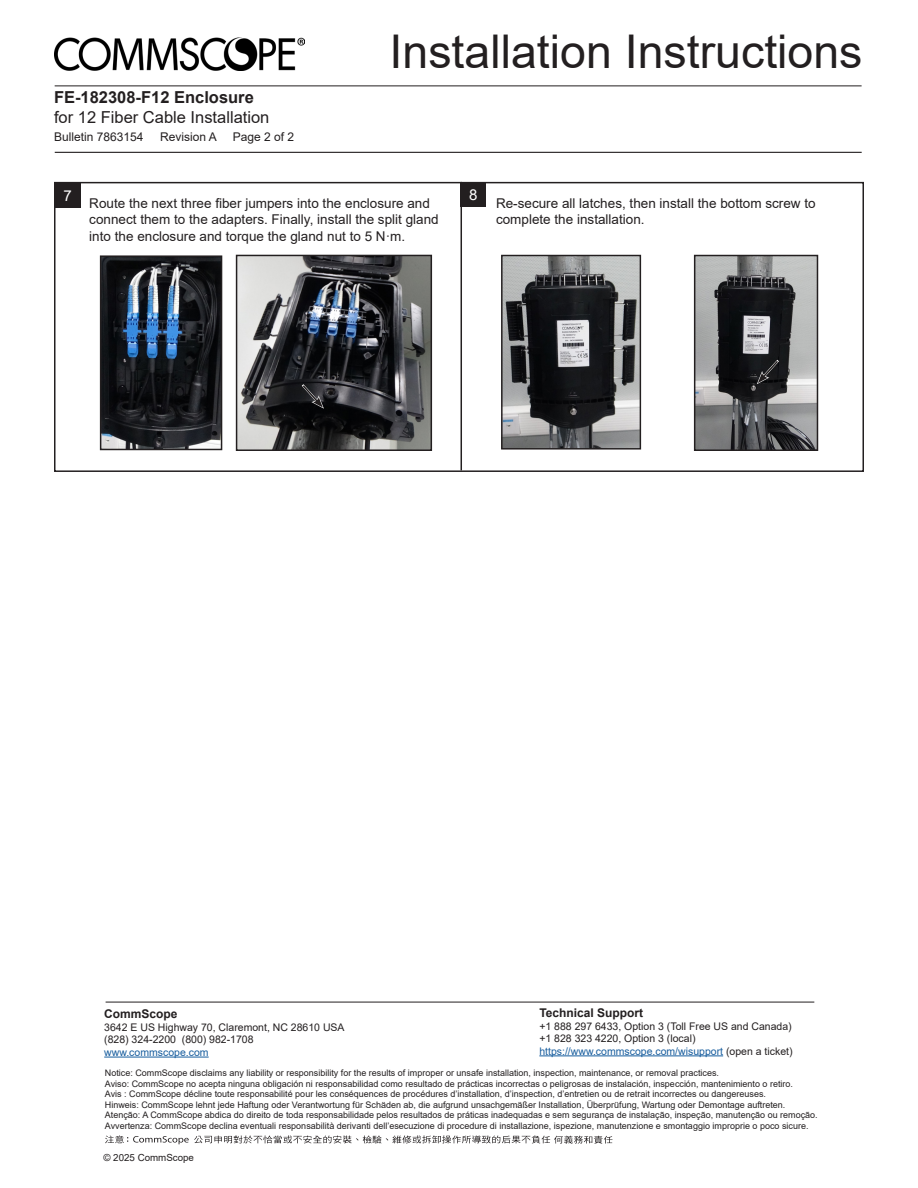
<style>
.page{position:relative;width:918px;height:1188px;background:#fff}
.page>*{position:absolute;margin:0;border:0;box-sizing:border-box;transform-origin:0 0}
.t1{font:46.5px "Arial";color:#231f20}
.Sub_Head{font:16.5px "Arial";color:#231f20}
.Sub_Head-2{font:700 16.5px "Arial";color:#231f20}
.t2{font:15px "Arial";color:#fff}
.t3{font:13.5px/16.2px "Arial";color:#231f20}
.t4{font:12px "Arial";color:#231f20}
.t5{font:700 12px "Arial";color:#231f20}
.t6{font:10.5px/12.6px "Arial";color:#231f20}
.t7{font:10.5px "Arial";color:#175d9e}
.t8{font:9.75px "Arial";color:#231f20}
.t9{font:9px "Arial";color:#231f20}
.s1{color:#175d9e}
</style>
<div class="page">
<div style="left:54px;top:182px;width:810px;height:290px;border:2px solid #231f20"></div>
<hr style="left:55px;top:152px;width:807px;height:1px;background:#231f20">
<img style="left:55px;top:37px;width:249px;height:34px">
<hr style="left:55px;top:86px;width:807px;height:1px;background:#231f20">
<hr style="left:461px;top:182px;width:1px;height:288px;background:#231f20">
<svg style="left:105px;top:1135px;width:508px;height:9px"></svg>
<hr style="left:104px;top:1057px;width:105px;height:1px;background:#175d9e">
<hr style="left:539px;top:1056px;width:184px;height:1px;background:#175d9e">
<hr style="left:106px;top:1002px;width:708px;height:1px;background:#231f20">
<div style="left:461px;top:183px;width:25px;height:24px;background:#231f20"></div>
<div style="left:55px;top:183px;width:26px;height:25px;background:#231f20"></div>
<img style="left:103px;top:258px;width:116px;height:189px">
<div style="left:100px;top:255px;width:122px;height:195px;border:2px solid #231f20"></div>
<img style="left:503px;top:257px;width:136px;height:191px">
<div style="left:501px;top:255px;width:140px;height:195px;border:1px solid #231f20"></div>
<img style="left:239px;top:258px;width:190px;height:190px">
<div style="left:236px;top:255px;width:196px;height:196px;border:2px solid #231f20"></div>
<img style="left:697px;top:258px;width:118px;height:190px">
<div style="left:694px;top:255px;width:124px;height:196px;border:2px solid #231f20"></div>
<svg style="left:757px;top:357px;width:24px;height:27px"></svg>
<svg style="left:299px;top:382px;width:25px;height:27px"></svg>
<p class="Sub_Head-2" style="left:54px;top:86px;width:201px">FE-182308-F12 Enclosure</p>
<p class="Sub_Head" style="left:54px;top:106px;width:217px">for 12 Fiber Cable Installation</p>
<p class="t4" style="left:54px;top:129px;width:91px">Bulletin 7863154</p>
<p class="t4" style="left:160px;top:129px;width:58px">Revision A</p>
<p class="t4" style="left:233px;top:129px;width:63px">Page 2 of 2</p>
<p class="t1" style="left:390px;top:20px;width:474px">Installation Instructions</p>
<p class="t2" style="left:63px;top:186px;width:10px">7</p>
<p class="t2" style="left:469px;top:185px;width:10px">8</p>
<p class="t3" style="left:89px;top:195px;width:351px">Route the next three fiber jumpers into the enclosure and connect them to the adapters. Finally, install the split gland into the enclosure and torque the gland nut to 5 N·m.</p>
<p class="t3" style="left:496px;top:195px;width:321px">Re-secure all latches, then install the bottom screw to complete the installation.</p>
<p class="t5" style="left:104px;top:1005px;width:75px">CommScope</p>
<p class="t6" style="left:104px;top:1021px;width:242px">3642 E US Highway 70, Claremont, NC 28610 USA</p>
<p class="t6" style="left:104px;top:1033px;width:151px">(828) 324-2200 (800) 982-1708</p>
<p class="t7" style="left:104px;top:1045px;width:106px">www.commscope.com</p>
<h3 class="t5" style="left:539px;top:1004px;width:105px">Technical Support</h3>
<p class="t6" style="left:539px;top:1020px;width:255px">+1 888 297 6433, Option 3 (Toll Free US and Canada) +1 828 323 4220, Option 3 (local) <span class="s1">https://www.commscope.com/wisupport</span> (open a ticket)</p>
<p class="t9" style="left:105px;top:1067px;width:616px">Notice: CommScope disclaims any liability or responsibility for the results of improper or unsafe installation, inspection, maintenance, or removal practices.</p>
<p class="t9" style="left:105px;top:1077px;width:690px">Aviso: CommScope no acepta ninguna obligación ni responsabilidad como resultado de prácticas incorrectas o peligrosas de instalación, inspección, mantenimiento o retiro.</p>
<p class="t9" style="left:105px;top:1088px;width:663px">Avis : CommScope décline toute responsabilité pour les conséquences de procédures d’installation, d’inspection, d’entretien ou de retrait incorrectes ou dangereuses.</p>
<p class="t9" style="left:105px;top:1098px;width:682px">Hinweis: CommScope lehnt jede Haftung oder Verantwortung für Schäden ab, die aufgrund unsachgemäßer Installation, Überprüfung, Wartung oder Demontage auftreten.</p>
<p class="t9" style="left:105px;top:1109px;width:714px">Atenção: A CommScope abdica do direito de toda responsabilidade pelos resultados de práticas inadequadas e sem segurança de instalação, inspeção, manutenção ou remoção.</p>
<p class="t9" style="left:105px;top:1119px;width:705px">Avvertenza: CommScope declina eventuali responsabilità derivanti dell’esecuzione di procedure di installazione, ispezione, manutenzione e smontaggio improprie o poco sicure.</p>
<p class="t8" style="left:103px;top:1151px;width:92px">© 2025 CommScope</p>
</div>
